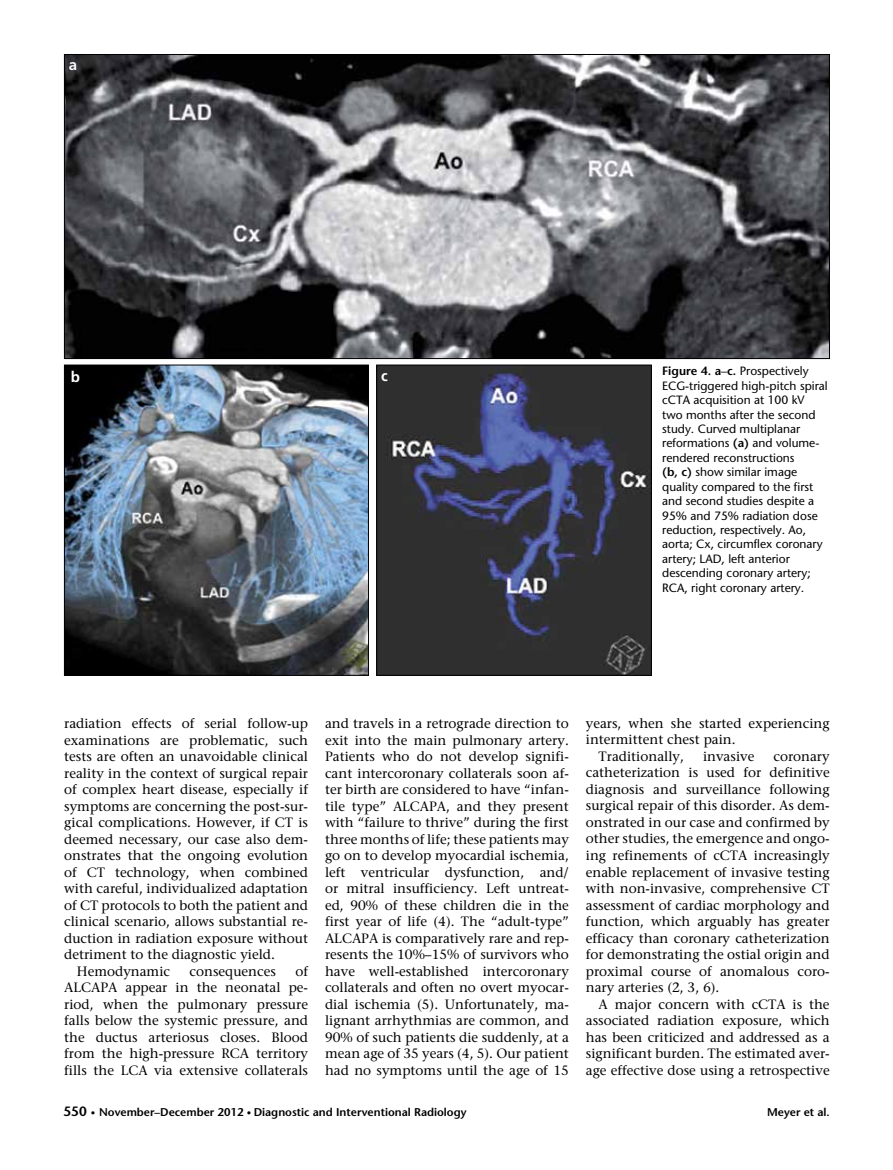
<style>
.page{position:relative;width:893px;height:1170px;background:#fff}
.page>*{position:absolute;margin:0;border:0;box-sizing:border-box;transform-origin:0 0}
.t1{font:700 15px "Frutiger";color:#fff}
.t2{font:13.5px/16.5px "Stone Serif";color:#000;text-align:justify}
.t3{font:12px/14.4px "Stone Sans";color:#000}
.t4{font:600 11.25px "Stone Sans Std";color:#000}
.s1{font-weight:700}
.s2{font-size:13.5px}
.s3{font-family:"Stone Sans Normal Tr";font-weight:400;font-size:9px}
</style>
<div class="page">
<img style="left:66px;top:56px;width:762px;height:301px">
<img style="left:378px;top:367px;width:272px;height:306px">
<div style="left:376px;top:365px;width:276px;height:310px;border:1px solid #000"></div>
<img style="left:66px;top:367px;width:301px;height:306px">
<div style="left:64px;top:365px;width:305px;height:310px;border:1px solid #000"></div>
<p class="t1" style="left:69px;top:56px;width:10px">a</p>
<p class="t1" style="left:71px;top:368px;width:11px">b</p>
<p class="t1" style="left:381px;top:366px;width:8px">c</p>
<p class="t3" style="left:662px;top:364px;width:167px"><span class="s1">Figure 4. a</span>–<span class="s1">c.</span> Prospectively<br>ECG-triggered high-pitch spiral cCTA acquisition at 100 kV two months after the second study. Curved multiplanar reformations <span class="s1">(a)</span> and volume&shy;rendered reconstructions<br><span class="s1">(b, c)</span> show similar image quality compared to the first and second studies despite a<br>95% and 75% radiation dose reduction, respectively. Ao, aorta; Cx, circumflex coronary artery; LAD, left anterior descending coronary artery;<br>RCA, right coronary artery.</p>
<p class="t2" style="left:64px;top:715px;width:245px">radiation effects of serial follow-up</p>
<p class="t2" style="left:64px;top:731px;width:245px">examinations are problematic, such</p>
<p class="t2" style="left:64px;top:748px;width:245px">tests are often an unavoidable clinical</p>
<p class="t2" style="left:64px;top:764px;width:245px">reality in the context of surgical repair</p>
<p class="t2" style="left:64px;top:781px;width:245px">of complex heart disease, especially if</p>
<p class="t2" style="left:64px;top:797px;width:245px">symptoms are concerning the post-sur-</p>
<p class="t2" style="left:64px;top:814px;width:245px">gical complications. However, if CT is</p>
<p class="t2" style="left:64px;top:830px;width:245px">deemed necessary, our case also dem-</p>
<p class="t2" style="left:64px;top:847px;width:245px">onstrates that the ongoing evolution</p>
<p class="t2" style="left:64px;top:863px;width:245px">of CT technology, when combined</p>
<p class="t2" style="left:64px;top:880px;width:245px">with careful, individualized adaptation</p>
<p class="t2" style="left:64px;top:896px;width:245px">of CT protocols to both the patient and</p>
<p class="t2" style="left:64px;top:913px;width:245px">clinical scenario, allows substantial re-</p>
<p class="t2" style="left:64px;top:929px;width:245px">duction in radiation exposure without</p>
<p class="t2" style="left:64px;top:946px;width:212px">detriment to the diagnostic yield.</p>
<p class="t2" style="left:77px;top:962px;width:95px">Hemodynamic</p>
<p class="t2" style="left:190px;top:962px;width:88px">consequences</p>
<p class="t2" style="left:64px;top:962px;width:245px;text-indent:231px">of ALCAPA appear in the neonatal pe&shy;riod, when the pulmonary pressure falls below the systemic pressure, and the ductus arteriosus closes. Blood from the high-pressure RCA territory fills the LCA via extensive collaterals</p>
<p class="t2" style="left:325px;top:714px;width:245px">and travels in a retrograde direction to exit into the main pulmonary artery.<br>Patients who do not develop signifi&shy;cant intercoronary collaterals soon af&shy;ter birth are considered to have “infan&shy;tile type” ALCAPA, and they present with “failure to thrive” during the first three months of life; these patients may go on to develop myocardial ischemia, left ventricular dysfunction, and/ or mitral insufficiency. Left untreat&shy;ed, 90% of these children die in the first year of life (4). The “adult-type” ALCAPA is comparatively rare and rep&shy;resents the 10%–15% of survivors who have well-established intercoronary collaterals and often no overt myocar&shy;dial ischemia (5). Unfortunately, ma&shy;lignant arrhythmias are common, and 90% of such patients die suddenly, at a mean age of 35 years (4, 5). Our patient had no symptoms until the age of 15</p>
<p class="t2" style="left:586px;top:714px;width:245px">years, when she started experiencing</p>
<p class="t2" style="left:586px;top:731px;width:151px">intermittent chest pain.</p>
<p class="t2" style="left:599px;top:747px;width:87px">Traditionally,</p>
<p class="t2" style="left:703px;top:747px;width:53px">invasive</p>
<p class="t2" style="left:586px;top:747px;width:245px;text-indent:188px">coronary catheterization is used for definitive diagnosis and surveillance following surgical repair of this disorder. As dem&shy;onstrated in our case and confirmed by other studies, the emergence and ongo&shy;ing refinements of cCTA increasingly enable replacement of invasive testing with non-invasive, comprehensive CT assessment of cardiac morphology and function, which arguably has greater efficacy than coronary catheterization for demonstrating the ostial origin and proximal course of anomalous coro&shy;nary arteries (2, 3, 6).</p>
<p class="t2" style="left:586px;top:995px;width:245px;text-indent:13px">A major concern with cCTA is the associated radiation exposure, which has been criticized and addressed as a significant burden. The estimated aver&shy;age effective dose using a retrospective</p>
<p class="t4" style="left:64px;top:1105px;width:405px"><span class="s2">550</span> <span class="s3">•</span> November–December 2012 <span class="s3">•</span> Diagnostic and Interventional Radiology</p>
<p class="t4" style="left:767px;top:1105px;width:64px">Meyer et al.</p>
</div>
